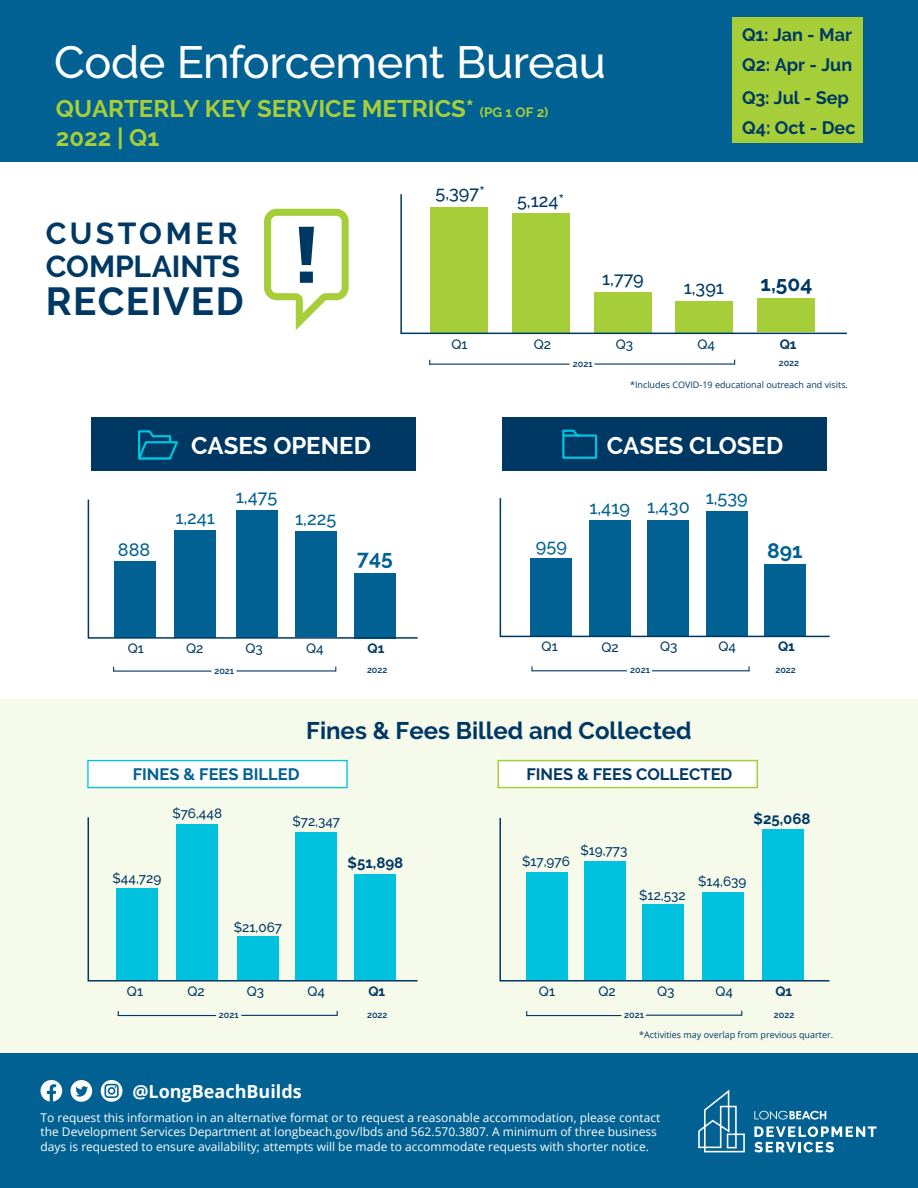
<style>
.page{position:relative;width:918px;height:1188px;background:#fff}
.page>*{position:absolute;margin:0;border:0;box-sizing:border-box;transform-origin:0 0}
.t1{font:500 45px "Raleway";letter-spacing:-.01em;color:#fff}
.t2{font:700 39px "Raleway";letter-spacing:.03em;color:#003864}
.t3{font:700 30.15px/33.3px "Raleway";letter-spacing:.01em;color:#003864}
.t4{font:700 24px/28.8px "Raleway";color:#a6ce39}
.t5{font:700 24px "Raleway";color:#003864}
.t6{font:700 24px "Raleway";color:#fff}
.t7{font:700 21px "Raleway";color:#006192}
.t8{font:700 21px "Raleway";color:#003864}
.t9{font:700 18px/29.7px "Raleway";color:#003864}
.t10{font:500 18px "Raleway";color:#006192}
.t11{font:700 18px "Open Sans";color:#fff}
.t12{font:500 18px "Raleway";color:#003864}
.t13{font:700 16.5px "Raleway";color:#003864}
.t14{font:700 16.5px "Raleway";color:#006192}
.t15{font:700 15px "Raleway";color:#003864}
.t16{font:500 13.5px "Raleway";color:#003864}
.t17{font:700 13.5px "Raleway";color:#003864}
.t18{font:12px/14.4px "Open Sans";color:#fff}
.t19{font:11.7px "Open Sans";letter-spacing:.005em;color:#fff}
.t20{font:9px "Open Sans";color:#003864}
.t21{font:600 9px "Raleway";color:#003864}
.s1{font-size:13.5px}
</style>
<div class="page">
<div style="left:0;top:699px;width:918px;height:359px;background:#f6faeb"></div>
<div style="left:0;top:0;width:918px;height:162px;background:#006192"></div>
<div style="left:733px;top:18px;width:130px;height:125px;background:#a6ce39"></div>
<svg style="left:264px;top:209px;width:85px;height:121px"></svg>
<div style="left:91px;top:417px;width:324px;height:54px;background:#003864"></div>
<svg style="left:138px;top:430px;width:40px;height:30px"></svg>
<div style="left:503px;top:417px;width:324px;height:54px;background:#003864"></div>
<svg style="left:562px;top:429px;width:36px;height:30px"></svg>
<hr style="left:563px;top:434px;width:17px;height:3px;background:#00c2df">
<div style="left:87px;top:760px;width:261px;height:28px;background:#fff;border:1px solid #00c2df"></div>
<div style="left:0;top:1053px;width:918px;height:135px;background:#006192"></div>
<svg style="left:41px;top:1080px;width:21px;height:22px"></svg>
<svg style="left:70px;top:1080px;width:22px;height:22px"></svg>
<div style="left:101px;top:1080px;width:21px;height:22px;background:#fff;border-radius:50%"></div>
<svg style="left:104px;top:1083px;width:16px;height:16px"></svg>
<svg style="left:698px;top:1090px;width:47px;height:62px"></svg>
<svg style="left:754px;top:1126px;width:122px;height:26px"></svg>
<svg style="left:754px;top:1111px;width:72px;height:9px"></svg>
<div style="left:497px;top:760px;width:261px;height:28px;background:#fff;border:2px solid #a6ce39"></div>
<hr style="left:429px;top:364px;width:141px;height:1px;background:#003864">
<hr style="left:595px;top:363px;width:140px;height:2px;background:#003864">
<hr style="left:114px;top:671px;width:97px;height:1px;background:#003864">
<hr style="left:237px;top:670px;width:99px;height:2px;background:#003864">
<hr style="left:532px;top:670px;width:95px;height:1px;background:#003864">
<hr style="left:652px;top:670px;width:97px;height:1px;background:#003864">
<hr style="left:118px;top:1015px;width:98px;height:1px;background:#003864">
<hr style="left:241px;top:1015px;width:96px;height:1px;background:#003864">
<hr style="left:526px;top:1015px;width:95px;height:1px;background:#003864">
<hr style="left:646px;top:1015px;width:96px;height:1px;background:#003864">
<svg style="left:499px;top:817px;width:331px;height:165px"></svg>
<svg style="left:400px;top:194px;width:447px;height:141px"></svg>
<svg style="left:87px;top:499px;width:331px;height:140px"></svg>
<svg style="left:499px;top:498px;width:331px;height:140px"></svg>
<svg style="left:87px;top:817px;width:331px;height:165px"></svg>
<div style="left:762px;top:830px;width:42px;height:150px;background:#00c2df"></div>
<h3 class="t9" style="left:742px;top:20px;width:112px">Q1: Jan - Mar<br>Q2: Apr - Jun</h3>
<h1 class="t1" style="left:54px;top:36px;width:553px">Code Enforcement Bureau</h1>
<h3 class="t4" style="left:56px;top:94px;width:494px">QUARTERLY KEY SERVICE METRICS* <span class="s1">(PG 1 OF 2)<br></span>2022 | Q1</h3>
<h3 class="t9" style="left:742px;top:83px;width:115px">Q3: Jul - Sep<br>Q4: Oct - Dec</h3>
<h3 class="t3" style="left:46px;top:217px;width:196px">CUSTOMER<br>COMPLAINTS</h3>
<h2 class="t2" style="left:46px;top:279px;width:199px">RECEIVED</h2>
<h3 class="t6" style="left:191px;top:431px;width:181px">CASES OPENED</h3>
<h3 class="t10" style="left:175px;top:507px;width:41px">1,241</h3>
<h3 class="t10" style="left:236px;top:486px;width:43px">1,475</h3>
<h3 class="t10" style="left:295px;top:508px;width:43px">1,225</h3>
<h3 class="t12" style="left:436px;top:183px;width:51px">5,397*</h3>
<h3 class="t12" style="left:517px;top:190px;width:49px">5,124*</h3>
<h3 class="t12" style="left:602px;top:268px;width:43px">1,779</h3>
<h3 class="t12" style="left:684px;top:277px;width:42px">1,391</h3>
<h3 class="t8" style="left:761px;top:272px;width:53px">1,504</h3>
<p class="t16" style="left:451px;top:336px;width:18px">Q1</p>
<p class="t16" style="left:534px;top:336px;width:19px">Q2</p>
<p class="t16" style="left:616px;top:336px;width:19px">Q3</p>
<p class="t17" style="left:780px;top:336px;width:18px">Q1</p>
<p class="t16" style="left:697px;top:336px;width:19px">Q4</p>
<p class="t21" style="left:573px;top:358px;width:21px">2021</p>
<p class="t21" style="left:779px;top:358px;width:22px">2022</p>
<p class="t20" style="left:630px;top:379px;width:219px">*Includes COVID-19 educational outreach and visits.</p>
<h3 class="t6" style="left:607px;top:431px;width:178px">CASES CLOSED</h3>
<h3 class="t10" style="left:589px;top:497px;width:42px">1,419</h3>
<h3 class="t10" style="left:647px;top:497px;width:44px">1,430</h3>
<h3 class="t10" style="left:706px;top:488px;width:44px">1,539</h3>
<h3 class="t10" style="left:118px;top:539px;width:34px">888</h3>
<h3 class="t10" style="left:536px;top:535px;width:33px">959</h3>
<h3 class="t7" style="left:357px;top:546px;width:37px">745</h3>
<h3 class="t7" style="left:767px;top:538px;width:37px">891</h3>
<p class="t16" style="left:542px;top:639px;width:18px">Q1</p>
<p class="t16" style="left:601px;top:639px;width:19px">Q2</p>
<p class="t16" style="left:660px;top:639px;width:19px">Q3</p>
<p class="t17" style="left:778px;top:639px;width:18px">Q1</p>
<p class="t16" style="left:306px;top:640px;width:19px">Q4</p>
<p class="t16" style="left:719px;top:639px;width:19px">Q4</p>
<p class="t16" style="left:128px;top:640px;width:18px">Q1</p>
<p class="t16" style="left:186px;top:641px;width:19px">Q2</p>
<p class="t16" style="left:245px;top:640px;width:19px">Q3</p>
<p class="t17" style="left:368px;top:640px;width:18px">Q1</p>
<p class="t21" style="left:214px;top:665px;width:21px">2021</p>
<p class="t21" style="left:367px;top:665px;width:22px">2022</p>
<p class="t21" style="left:630px;top:665px;width:21px">2021</p>
<p class="t21" style="left:775px;top:665px;width:22px">2022</p>
<h3 class="t5" style="left:306px;top:717px;width:387px">Fines &amp; Fees Billed and Collected</h3>
<h3 class="t14" style="left:133px;top:765px;width:168px">FINES &amp; FEES BILLED</h3>
<h3 class="t13" style="left:526px;top:765px;width:208px">FINES &amp; FEES COLLECTED</h3>
<p class="t16" style="left:172px;top:806px;width:51px">$76,448</p>
<p class="t16" style="left:292px;top:814px;width:49px">$72,347</p>
<p class="t15" style="left:754px;top:811px;width:59px">$25,068</p>
<p class="t16" style="left:113px;top:870px;width:50px">$44,729</p>
<p class="t15" style="left:348px;top:854px;width:57px">$51,898</p>
<p class="t16" style="left:522px;top:854px;width:49px">$17,976</p>
<p class="t16" style="left:580px;top:843px;width:49px">$19,773</p>
<p class="t16" style="left:639px;top:887px;width:48px">$12,532</p>
<p class="t16" style="left:698px;top:874px;width:50px">$14,639</p>
<p class="t16" style="left:234px;top:920px;width:50px">$21,067</p>
<p class="t16" style="left:127px;top:983px;width:18px">Q1</p>
<p class="t16" style="left:187px;top:983px;width:19px">Q2</p>
<p class="t16" style="left:247px;top:983px;width:19px">Q3</p>
<p class="t16" style="left:307px;top:983px;width:19px">Q4</p>
<p class="t17" style="left:368px;top:984px;width:18px">Q1</p>
<p class="t16" style="left:539px;top:983px;width:18px">Q1</p>
<p class="t16" style="left:599px;top:983px;width:19px">Q2</p>
<p class="t16" style="left:657px;top:983px;width:19px">Q3</p>
<p class="t16" style="left:715px;top:983px;width:19px">Q4</p>
<p class="t17" style="left:775px;top:983px;width:18px">Q1</p>
<p class="t21" style="left:219px;top:1010px;width:21px">2021</p>
<p class="t21" style="left:367px;top:1010px;width:22px">2022</p>
<p class="t21" style="left:624px;top:1010px;width:21px">2021</p>
<p class="t21" style="left:774px;top:1010px;width:22px">2022</p>
<p class="t20" style="left:639px;top:1028px;width:195px">*Activities may overlap from previous quarter.</p>
<h3 class="t11" style="left:107px;top:1078px;width:171px">@LongBeachBuilds</h3>
<h3 class="t11" style="left:132px;top:1078px;width:171px">@LongBeachBuilds</h3>
<p class="t18" style="left:41px;top:1110px;width:621px">To request this information in an alternative format or to request a reasonable accommodation, please contact the Development Services Department at longbeach.gov/lbds and 562.570.3807. A minimum of three business days is requested to ensure availability; attempts will be made to accommodate requests with shorter notice.</p>
<p class="t19" style="left:56px;top:1110px;width:590px">request this information in an alternative format or to request a reasonable accommodation, please contact</p>
<p class="t19" style="left:117px;top:1124px;width:527px">ent Services Department at longbeach.gov/lbds and 562.570.3807. A minimum of three business</p>
<p class="t19" style="left:91px;top:1138px;width:545px">quested to ensure availability; attempts will be made to accommodate requests with shorter notice.</p>
</div>
